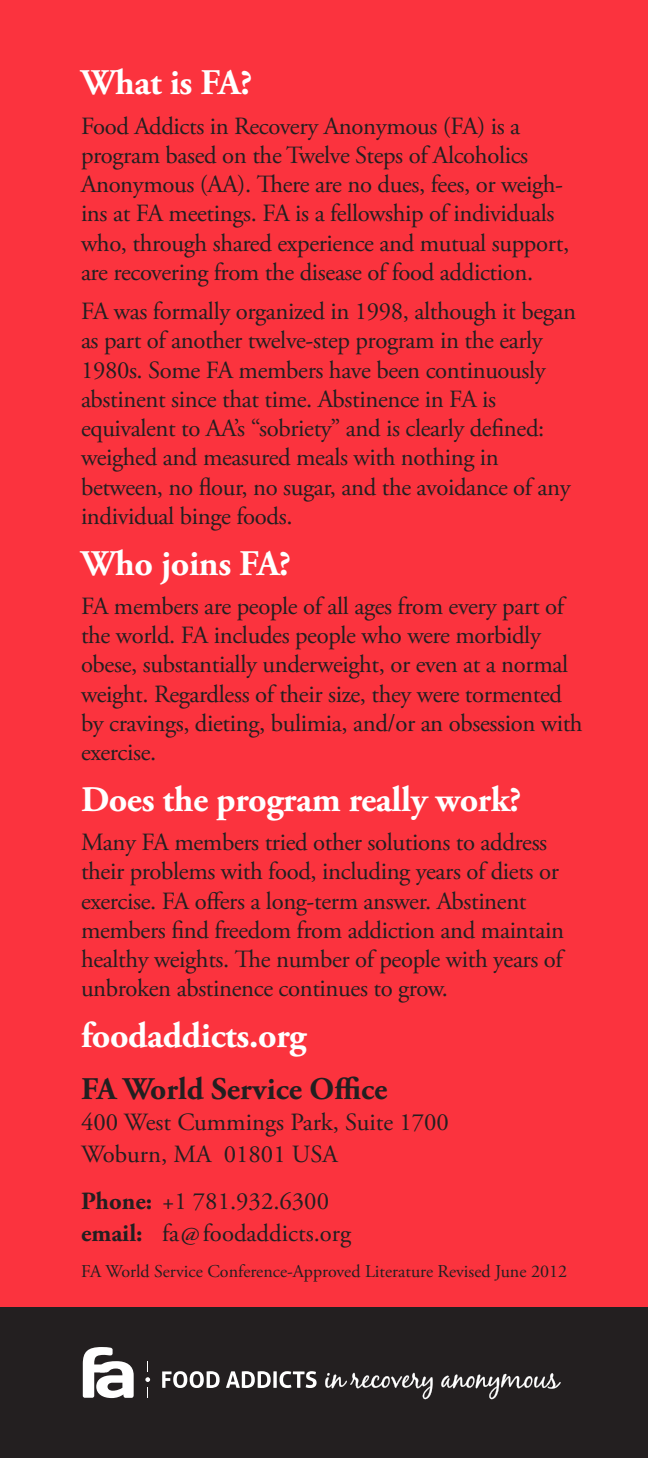
<style>
.page{position:relative;width:648px;height:1458px;background:#fb333e}
.page>*{position:absolute;margin:0;border:0;box-sizing:border-box;transform-origin:0 0}
.t1{font:700 36px "Adobe Garamond Pro";letter-spacing:-.01em;color:#fff}
.t2{font:700 31.5px "Adobe Garamond Pro";color:#231f20}
.t3{font:24.75px/29.2px "Adobe Garamond Pro";letter-spacing:-.015em;color:#231f20}
.t4{font:18px "Adobe Garamond Pro";color:#231f20}
.s1{font-weight:700}
</style>
<div class="page">
<div style="left:0;top:1308px;width:648px;height:150px;background:#231f20"></div>
<svg style="left:162px;top:1371px;width:58px;height:17px"></svg>
<svg style="left:226px;top:1371px;width:91px;height:17px"></svg>
<svg style="left:325px;top:1373px;width:108px;height:26px"></svg>
<svg style="left:441px;top:1373px;width:120px;height:26px"></svg>
<svg style="left:83px;top:1347px;width:51px;height:51px"></svg>
<svg style="left:145px;top:1361px;width:5px;height:37px"></svg>
<h1 class="t1" style="left:81px;top:62px;width:173px">What is FA?</h1>
<p class="t3" style="left:81px;top:112px;width:490px">Food Addicts in Recovery Anonymous (FA) is a program based on the Twelve Steps of Alcoholics Anonymous (AA). There are no dues, fees, or weigh&shy;ins at FA meetings. FA is a fellowship of individuals who, through shared experience and mutual support, are recovering from the disease of food addiction.</p>
<p class="t3" style="left:81px;top:298px;width:497px">FA was formally organized in 1998, although it began as part of another twelve-step program in the early 1980s. Some FA members have been continuously abstinent since that time. Abstinence in FA is equivalent to AA’s “sobriety” and is clearly defined: weighed and measured meals with nothing in between, no flour, no sugar, and the avoidance of any individual binge foods.</p>
<h1 class="t1" style="left:81px;top:542px;width:212px">Who joins FA?</h1>
<p class="t3" style="left:81px;top:592px;width:503px">FA members are people of all ages from every part of the world. FA includes people who were morbidly obese, substantially underweight, or even at a normal weight. Regardless of their size, they were tormented by cravings, dieting, bulimia, and/or an obsession with exercise.</p>
<h1 class="t1" style="left:81px;top:778px;width:442px">Does the program really work?</h1>
<p class="t3" style="left:81px;top:829px;width:485px">Many FA members tried other solutions to address their problems with food, including years of diets or exercise. FA offers a long-term answer. Abstinent members find freedom from addiction and maintain healthy weights. The number of people with years of unbroken abstinence continues to grow.</p>
<h1 class="t1" style="left:81px;top:1015px;width:227px">foodaddicts.org</h1>
<p class="t2" style="left:81px;top:1070px;width:308px">FA World Service Office</p>
<p class="t3" style="left:81px;top:1108px;width:369px;line-height:31.5px">400 West Cummings Park, Suite 1700<br>Woburn, MA 01801 USA</p>
<p class="t3" style="left:81px;top:1187px;width:272px;line-height:31.5px"><span class="s1">Phone:</span> +1 781.932.6300 <span class="s1">email:</span> fa@foodaddicts.org</p>
<p class="t4" style="left:81px;top:1261px;width:488px">FA World Service Conference-Approved Literature Revised June 2012</p>
</div>
